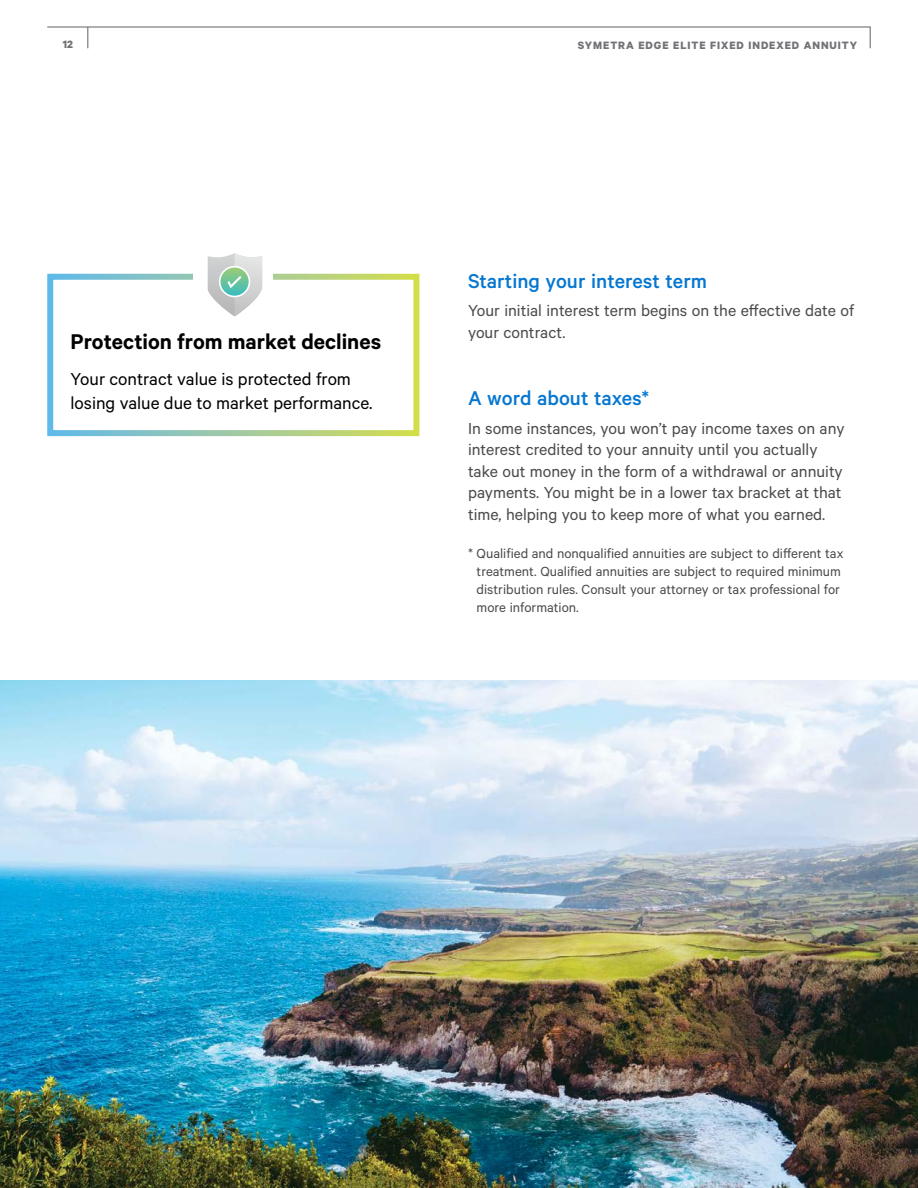
<style>
.page{position:relative;width:918px;height:1188px;background:#fff}
.page>*{position:absolute;margin:0;border:0;box-sizing:border-box;transform-origin:0 0}
.t1{font:600 24px "Calibre";color:#000}
.t2{font:500 22.5px "Calibre";color:#0677d1}
.t3{font:19.5px/24px "Calibre";color:#000}
.Body{font:18px/21.6px "Calibre";color:#4a4a4d}
.Body-2{font:15px/18px "Calibre";color:#4a4a4d}
.t4{font:700 12px "Calibre";letter-spacing:.08em;color:#717275}
</style>
<div class="page">
<svg style="left:870px;top:28px;width:1px;height:20px"></svg>
<hr style="left:47px;top:26px;width:824px;height:2px;background:#717275">
<svg style="left:87px;top:27px;width:1px;height:21px"></svg>
<img style="left:208px;top:253px;width:27px;height:63px">
<img style="left:235px;top:253px;width:27px;height:63px">
<img style="left:220px;top:267px;width:29px;height:30px;border-radius:15px">
<div style="left:219px;top:266px;width:31px;height:31px;border:2px solid #fff;border-radius:50%"></div>
<svg style="left:226px;top:274px;width:18px;height:16px"></svg>
<img style="left:0;top:680px;width:918px;height:508px">
<p class="t4" style="left:63px;top:37px;width:12px">12</p>
<p class="t4" style="left:578px;top:38px;width:281px">SYMETRA EDGE ELITE FIXED INDEXED ANNUITY</p>
<p class="t1" style="left:71px;top:328px;width:312px">Protection from market declines</p>
<p class="t3" style="left:71px;top:366px;width:304px">Your contract value is protected from losing value due to market performance.</p>
<p class="t2" style="left:468px;top:268px;width:241px">Starting your interest term</p>
<p class="Body" style="left:468px;top:299px;width:388px">Your initial interest term begins on the effective date of your contract.</p>
<p class="t2" style="left:468px;top:385px;width:183px">A word about taxes*</p>
<p class="Body" style="left:468px;top:417px;width:378px">In some instances, you won’t pay income taxes on any interest credited to your annuity until you actually take out money in the form of a withdrawal or annuity payments. You might be in a lower tax bracket at that time, helping you to keep more of what you earned.</p>
<p class="Body-2" style="left:477px;top:544px;width:368px;text-indent:-9px">* Qualified and nonqualified annuities are subject to different tax treatment. Qualified annuities are subject to required minimum distribution rules. Consult your attorney or tax professional for more information.</p>
</div>
